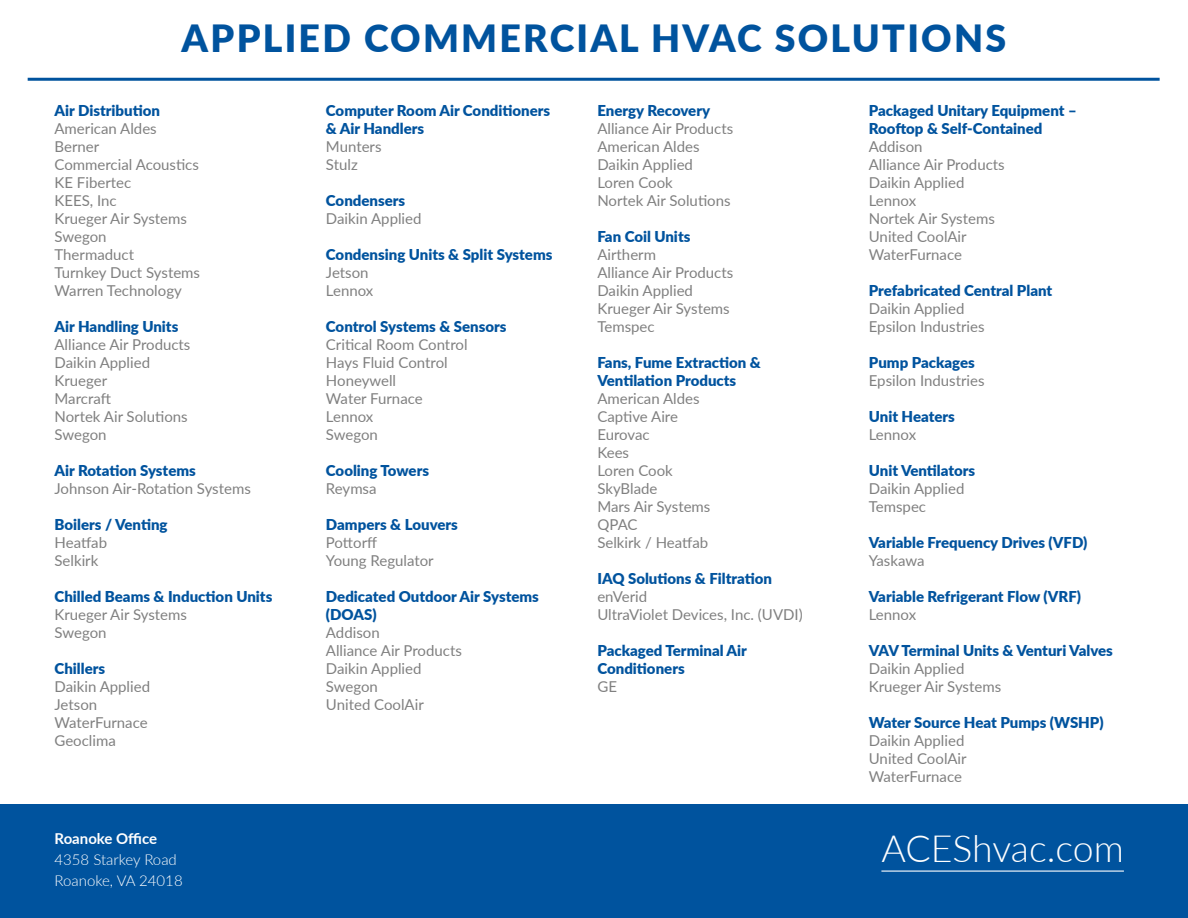
<style>
.page{position:relative;width:1188px;height:918px;background:#fff}
.page>*{position:absolute;margin:0;border:0;box-sizing:border-box;transform-origin:0 0}
.t1{font:900 37.5px "Lato";letter-spacing:.06em;color:#00539e}
.t2{font:300 37.5px "Lato";letter-spacing:-.01em;color:#fff}
.List_Header{font:15px "Lato";color:#808080}
.List_Header-2{font:900 15px/18px "Lato";color:#00539e}
.t3{font:300 15px "Lato";color:#fff}
.t4{font:700 15px "Lato";letter-spacing:-.005em;color:#fff}
</style>
<div class="page">
<hr style="left:28px;top:78px;width:1132px;height:3px;background:#00539e">
<div style="left:0;top:804px;width:1188px;height:114px;background:#00539e"></div>
<hr style="left:881px;top:871px;width:243px;height:1px;background:#fff">
<p class="t1" style="left:182px;top:10px;width:826px">APPLIED COMMERCIAL HVAC SOLUTIONS</p>
<p class="List_Header-2" style="left:55px;top:101px;width:107px">Air Distribution</p>
<p class="List_Header" style="left:55px;top:118px;width:104px">American Aldes</p>
<p class="List_Header" style="left:55px;top:136px;width:46px">Berner</p>
<p class="List_Header" style="left:55px;top:154px;width:146px">Commercial Acoustics</p>
<p class="List_Header" style="left:55px;top:172px;width:78px">KE Fibertec</p>
<p class="List_Header" style="left:55px;top:190px;width:64px">KEES, Inc</p>
<p class="List_Header" style="left:55px;top:208px;width:134px">Krueger Air Systems</p>
<p class="List_Header" style="left:55px;top:226px;width:54px">Swegon</p>
<p class="List_Header" style="left:55px;top:244px;width:81px">Thermaduct</p>
<p class="List_Header" style="left:55px;top:262px;width:147px">Turnkey Duct Systems</p>
<p class="List_Header" style="left:55px;top:280px;width:129px">Warren Technology</p>
<p class="List_Header-2" style="left:55px;top:317px;width:125px">Air Handling Units</p>
<p class="List_Header" style="left:55px;top:334px;width:137px">Alliance Air Products</p>
<p class="List_Header" style="left:55px;top:352px;width:97px">Daikin Applied</p>
<p class="List_Header" style="left:55px;top:370px;width:54px">Krueger</p>
<p class="List_Header" style="left:55px;top:388px;width:58px">Marcraft</p>
<p class="List_Header" style="left:55px;top:406px;width:135px">Nortek Air Solutions</p>
<p class="List_Header" style="left:55px;top:424px;width:54px">Swegon</p>
<p class="List_Header-2" style="left:55px;top:461px;width:143px">Air Rotation Systems</p>
<p class="List_Header" style="left:55px;top:478px;width:198px">Johnson Air-Rotation Systems</p>
<p class="List_Header-2" style="left:55px;top:515px;width:115px">Boilers / Venting</p>
<p class="List_Header" style="left:55px;top:532px;width:54px">Heatfab</p>
<p class="List_Header" style="left:55px;top:550px;width:45px">Selkirk</p>
<p class="List_Header-2" style="left:55px;top:587px;width:219px">Chilled Beams &amp; Induction Units</p>
<p class="List_Header" style="left:55px;top:604px;width:134px">Krueger Air Systems</p>
<p class="List_Header" style="left:55px;top:622px;width:54px">Swegon</p>
<p class="List_Header-2" style="left:55px;top:659px;width:52px">Chillers</p>
<p class="List_Header" style="left:55px;top:676px;width:97px">Daikin Applied</p>
<p class="List_Header" style="left:55px;top:694px;width:44px">Jetson</p>
<p class="List_Header" style="left:55px;top:712px;width:95px">WaterFurnace</p>
<p class="List_Header" style="left:55px;top:730px;width:63px">Geoclima</p>
<p class="t4" style="left:55px;top:827px;width:104px">Roanoke Office</p>
<p class="t3" style="left:55px;top:849px;width:124px">4358 Starkey Road</p>
<p class="t3" style="left:55px;top:870px;width:130px">Roanoke, VA 24018</p>
<p class="List_Header-2" style="left:326px;top:101px;width:226px">Computer Room Air Conditioners &amp; Air Handlers</p>
<p class="List_Header" style="left:326px;top:136px;width:57px">Munters</p>
<p class="List_Header" style="left:326px;top:154px;width:33px">Stulz</p>
<p class="List_Header-2" style="left:326px;top:191px;width:81px">Condensers</p>
<p class="List_Header" style="left:326px;top:208px;width:97px">Daikin Applied</p>
<p class="List_Header-2" style="left:326px;top:245px;width:228px">Condensing Units &amp; Split Systems</p>
<p class="List_Header" style="left:326px;top:262px;width:44px">Jetson</p>
<p class="List_Header" style="left:326px;top:280px;width:49px">Lennox</p>
<p class="List_Header-2" style="left:326px;top:317px;width:182px">Control Systems &amp; Sensors</p>
<p class="List_Header" style="left:326px;top:334px;width:143px">Critical Room Control</p>
<p class="List_Header" style="left:326px;top:352px;width:123px">Hays Fluid Control</p>
<p class="List_Header" style="left:326px;top:370px;width:72px">Honeywell</p>
<p class="List_Header" style="left:326px;top:388px;width:98px">Water Furnace</p>
<p class="List_Header" style="left:326px;top:406px;width:49px">Lennox</p>
<p class="List_Header" style="left:326px;top:424px;width:54px">Swegon</p>
<p class="List_Header-2" style="left:326px;top:461px;width:105px">Cooling Towers</p>
<p class="List_Header" style="left:326px;top:478px;width:52px">Reymsa</p>
<p class="List_Header-2" style="left:326px;top:515px;width:134px">Dampers &amp; Louvers</p>
<p class="List_Header" style="left:326px;top:532px;width:53px">Pottorff</p>
<p class="List_Header" style="left:326px;top:550px;width:109px">Young Regulator</p>
<p class="List_Header-2" style="left:326px;top:587px;width:214px">Dedicated Outdoor Air Systems (DOAS)</p>
<p class="List_Header" style="left:326px;top:622px;width:55px">Addison</p>
<p class="List_Header" style="left:326px;top:640px;width:137px">Alliance Air Products</p>
<p class="List_Header" style="left:326px;top:658px;width:97px">Daikin Applied</p>
<p class="List_Header" style="left:326px;top:676px;width:54px">Swegon</p>
<p class="List_Header" style="left:326px;top:694px;width:99px">United CoolAir</p>
<p class="List_Header-2" style="left:597px;top:101px;width:114px">Energy Recovery</p>
<p class="List_Header" style="left:597px;top:118px;width:137px">Alliance Air Products</p>
<p class="List_Header" style="left:597px;top:136px;width:104px">American Aldes</p>
<p class="List_Header" style="left:597px;top:154px;width:97px">Daikin Applied</p>
<p class="List_Header" style="left:597px;top:172px;width:77px">Loren Cook</p>
<p class="List_Header" style="left:597px;top:190px;width:135px">Nortek Air Solutions</p>
<p class="List_Header-2" style="left:597px;top:227px;width:95px">Fan Coil Units</p>
<p class="List_Header" style="left:597px;top:244px;width:60px">Airtherm</p>
<p class="List_Header" style="left:597px;top:262px;width:137px">Alliance Air Products</p>
<p class="List_Header" style="left:597px;top:280px;width:97px">Daikin Applied</p>
<p class="List_Header" style="left:597px;top:298px;width:134px">Krueger Air Systems</p>
<p class="List_Header" style="left:597px;top:316px;width:59px">Temspec</p>
<p class="List_Header-2" style="left:597px;top:353px;width:165px">Fans, Fume Extraction &amp;<br>Ventilation Products</p>
<p class="List_Header" style="left:597px;top:388px;width:104px">American Aldes</p>
<p class="List_Header" style="left:597px;top:406px;width:82px">Captive Aire</p>
<p class="List_Header" style="left:597px;top:424px;width:54px">Eurovac</p>
<p class="List_Header" style="left:597px;top:442px;width:33px">Kees</p>
<p class="List_Header" style="left:597px;top:460px;width:77px">Loren Cook</p>
<p class="List_Header" style="left:597px;top:478px;width:62px">SkyBlade</p>
<p class="List_Header" style="left:597px;top:496px;width:115px">Mars Air Systems</p>
<p class="List_Header" style="left:597px;top:514px;width:42px">QPAC</p>
<p class="List_Header" style="left:597px;top:532px;width:112px">Selkirk / Heatfab</p>
<p class="List_Header-2" style="left:597px;top:569px;width:176px">IAQ Solutions &amp; Filtration</p>
<p class="List_Header" style="left:597px;top:586px;width:51px">enVerid</p>
<p class="List_Header" style="left:597px;top:604px;width:207px">UltraViolet Devices, Inc. (UVDI)</p>
<p class="List_Header-2" style="left:597px;top:641px;width:151px">Packaged Terminal Air<br>Conditioners</p>
<p class="List_Header" style="left:597px;top:676px;width:21px">GE</p>
<p class="List_Header-2" style="left:869px;top:101px;width:209px">Packaged Unitary Equipment –<br>Rooftop &amp; Self-Contained</p>
<p class="List_Header" style="left:869px;top:136px;width:55px">Addison</p>
<p class="List_Header" style="left:869px;top:154px;width:137px">Alliance Air Products</p>
<p class="List_Header" style="left:869px;top:172px;width:97px">Daikin Applied</p>
<p class="List_Header" style="left:869px;top:190px;width:49px">Lennox</p>
<p class="List_Header" style="left:869px;top:208px;width:128px">Nortek Air Systems</p>
<p class="List_Header" style="left:869px;top:226px;width:99px">United CoolAir</p>
<p class="List_Header" style="left:869px;top:244px;width:95px">WaterFurnace</p>
<p class="List_Header-2" style="left:869px;top:281px;width:185px">Prefabricated Central Plant</p>
<p class="List_Header" style="left:869px;top:298px;width:97px">Daikin Applied</p>
<p class="List_Header" style="left:869px;top:316px;width:117px">Epsilon Industries</p>
<p class="List_Header-2" style="left:869px;top:353px;width:108px">Pump Packages</p>
<p class="List_Header" style="left:869px;top:370px;width:117px">Epsilon Industries</p>
<p class="List_Header-2" style="left:869px;top:407px;width:88px">Unit Heaters</p>
<p class="List_Header" style="left:869px;top:424px;width:49px">Lennox</p>
<p class="List_Header-2" style="left:869px;top:461px;width:108px">Unit Ventilators</p>
<p class="List_Header" style="left:869px;top:478px;width:97px">Daikin Applied</p>
<p class="List_Header" style="left:869px;top:496px;width:59px">Temspec</p>
<p class="List_Header-2" style="left:869px;top:533px;width:220px">Variable Frequency Drives (VFD)</p>
<p class="List_Header" style="left:869px;top:550px;width:57px">Yaskawa</p>
<p class="List_Header-2" style="left:869px;top:587px;width:214px">Variable Refrigerant Flow (VRF)</p>
<p class="List_Header" style="left:869px;top:604px;width:49px">Lennox</p>
<p class="List_Header-2" style="left:869px;top:641px;width:246px">VAV Terminal Units &amp; Venturi Valves</p>
<p class="List_Header" style="left:869px;top:658px;width:97px">Daikin Applied</p>
<p class="List_Header" style="left:869px;top:676px;width:134px">Krueger Air Systems</p>
<p class="List_Header-2" style="left:869px;top:713px;width:236px">Water Source Heat Pumps (WSHP)</p>
<p class="List_Header" style="left:869px;top:730px;width:97px">Daikin Applied</p>
<p class="List_Header" style="left:869px;top:748px;width:99px">United CoolAir</p>
<p class="List_Header" style="left:869px;top:766px;width:95px">WaterFurnace</p>
<p class="t2" style="left:881px;top:823px;width:244px">ACEShvac.com</p>
</div>
